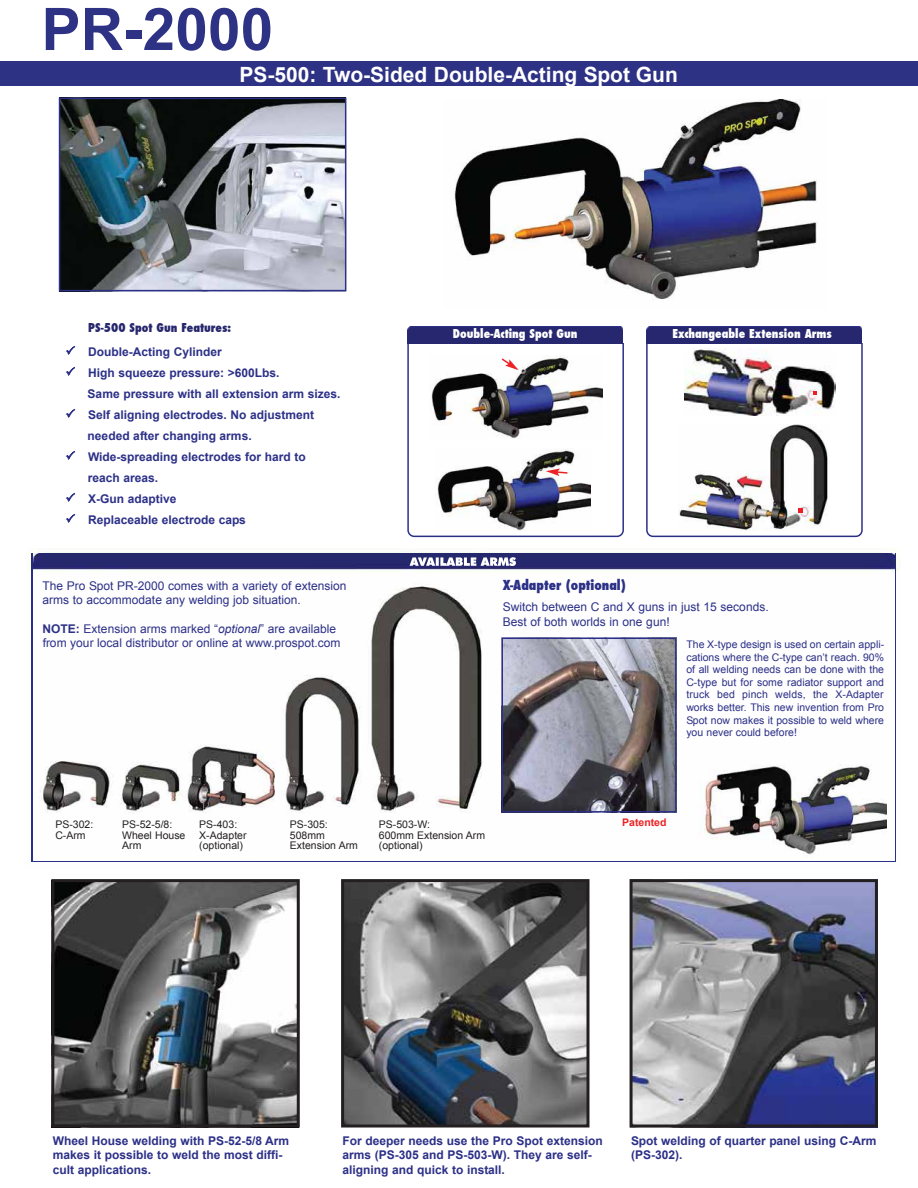
<style>
.page{position:relative;width:918px;height:1188px;background:#fff}
.page>*{position:absolute;margin:0;border:0;box-sizing:border-box;transform-origin:0 0}
.t1{font:700 58.8px "Arial";color:#2e3285}
.t2{font:700 21px "Arial";color:#fff}
.t3{font:800 condensed 13.5px "Futura";color:#2c3087}
.t4{font:700 12px/21px "Arial";color:#2c3087}
.t5{font:12px/14.4px "Arial";color:#2c3087}
.t6{font:800 condensed 12px "Futura";color:#fff}
.t7{font:800 condensed 12px "Futura";color:#27276d}
.t8{font:10.5px/12.6px "Arial";color:#2c3087;text-align:justify}
.t9{font:10.5px/10.5px "Arial";color:#231f20}
.t10{font:700 10.5px "Arial";color:#ed2224}
.s1{font-weight:700}
.s2{font-style:italic}
</style>
<div class="page">
<div style="left:0;top:61px;width:918px;height:25px;background:#2e3285"></div>
<svg style="left:66px;top:346px;width:9px;height:9px"></svg>
<svg style="left:66px;top:367px;width:9px;height:9px"></svg>
<svg style="left:66px;top:409px;width:9px;height:9px"></svg>
<svg style="left:66px;top:451px;width:9px;height:9px"></svg>
<svg style="left:66px;top:493px;width:9px;height:9px"></svg>
<svg style="left:66px;top:514px;width:9px;height:9px"></svg>
<img style="left:454px;top:99px;width:363px;height:201px">
<div style="left:407px;top:333px;width:217px;height:204px;border:2px solid #2c3087;border-radius:6px"></div>
<div style="left:408px;top:327px;width:215px;height:16px;background:#26276e"></div>
<img style="left:431px;top:356px;width:171px;height:83px">
<img style="left:437px;top:448px;width:154px;height:83px">
<svg style="left:500px;top:357px;width:19px;height:13px"></svg>
<svg style="left:546px;top:469px;width:23px;height:7px"></svg>
<div style="left:646px;top:333px;width:217px;height:204px;border:2px solid #2c3087;border-radius:6px"></div>
<div style="left:646px;top:327px;width:216px;height:16px;background:#26276e"></div>
<img style="left:684px;top:348px;width:151px;height:67px">
<svg style="left:813px;top:391px;width:4px;height:4px"></svg>
<img style="left:679px;top:425px;width:149px;height:106px">
<img style="left:59px;top:97px;width:286px;height:191px">
<div style="left:59px;top:98px;width:287px;height:193px;border:2px solid #2c3087"></div>
<img style="left:55px;top:883px;width:241px;height:241px">
<div style="left:51px;top:879px;width:249px;height:249px;border:3px solid #231f20"></div>
<img style="left:345px;top:883px;width:240px;height:241px">
<div style="left:341px;top:879px;width:248px;height:249px;border:3px solid #231f20"></div>
<img style="left:634px;top:883px;width:240px;height:241px">
<div style="left:630px;top:879px;width:248px;height:249px;border:3px solid #231f20"></div>
<img style="left:26px;top:548px;width:874px;height:314px">
<img style="left:33px;top:554px;width:861px;height:306px">
<img style="left:505px;top:641px;width:169px;height:169px">
<div style="left:502px;top:638px;width:175px;height:175px;border:2px solid #2c3087"></div>
<img style="left:698px;top:758px;width:188px;height:99px">
<svg style="left:410px;top:557px;width:106px;height:9px"></svg>
<h1 class="t1" style="left:42px;top:-9px;width:233px">PR-2000</h1>
<h2 class="t2" style="left:239px;top:61px;width:440px">PS-500: Two-Sided Double-Acting Spot Gun</h2>
<p class="t7" style="left:88px;top:319px;width:144px">PS-500 Spot Gun Features:</p>
<p class="t6" style="left:453px;top:325px;width:126px">Double-Acting Spot Gun</p>
<p class="t6" style="left:672px;top:325px;width:161px">Exchangeable Extension Arms</p>
<p class="t4" style="left:88px;top:342px;width:254px">Double-Acting Cylinder<br>High squeeze pressure: &gt;600Lbs.<br>Same pressure with all extension arm sizes.<br>Self aligning electrodes. No adjustment needed after changing arms.<br>Wide-spreading electrodes for hard to reach areas.<br>X-Gun adaptive<br>Replaceable electrode caps</p>
<p class="t5" style="left:43px;top:579px;width:305px">The Pro Spot PR-2000 comes with a variety of extension arms to accommodate any welding job situation.</p>
<p class="t5" style="left:43px;top:622px;width:299px"><span class="s1">NOTE:</span> Extension arms marked “<span class="s2">optional</span>” are available from your local distributor or online at www.prospot.com</p>
<p class="t3" style="left:503px;top:576px;width:124px">X-Adapter (optional)</p>
<p class="t5" style="left:503px;top:600px;width:267px">Switch between C and X guns in just 15 seconds.<br>Best of both worlds in one gun!</p>
<p class="t8" style="left:686px;top:638px;width:199px">The X-type design is used on certain appli&shy;cations where the C-type can’t reach. 90% of all welding needs can be done with the C-type but for some radiator support and truck bed pinch welds, the X-Adapter works better. This new invention from Pro Spot now makes it possible to weld where you never could before!</p>
<p class="t9" style="left:55px;top:819px;width:39px">PS-302:<br>C-Arm</p>
<p class="t9" style="left:122px;top:819px;width:65px">PS-52-5/8:<br>Wheel House<br>Arm</p>
<p class="t9" style="left:199px;top:819px;width:49px">PS-403:<br>X-Adapter (optional)</p>
<p class="t9" style="left:290px;top:819px;width:70px">PS-305:<br>508mm<br>Extension Arm</p>
<p class="t9" style="left:379px;top:819px;width:108px">PS-503-W:<br>600mm Extension Arm (optional)</p>
<p class="t10" style="left:622px;top:816px;width:46px">Patented</p>
<p class="t4" style="left:53px;top:1134px;width:238px;line-height:14.4px">Wheel House welding with PS-52-5/8 Arm makes it possible to weld the most diffi&shy;cult applications.</p>
<p class="t4" style="left:343px;top:1134px;width:262px;line-height:14.4px">For deeper needs use the Pro Spot extension arms (PS-305 and PS-503-W). They are self&shy;aligning and quick to install.</p>
<p class="t4" style="left:631px;top:1134px;width:247px;line-height:14.4px">Spot welding of quarter panel using C-Arm (PS-302).</p>
</div>
